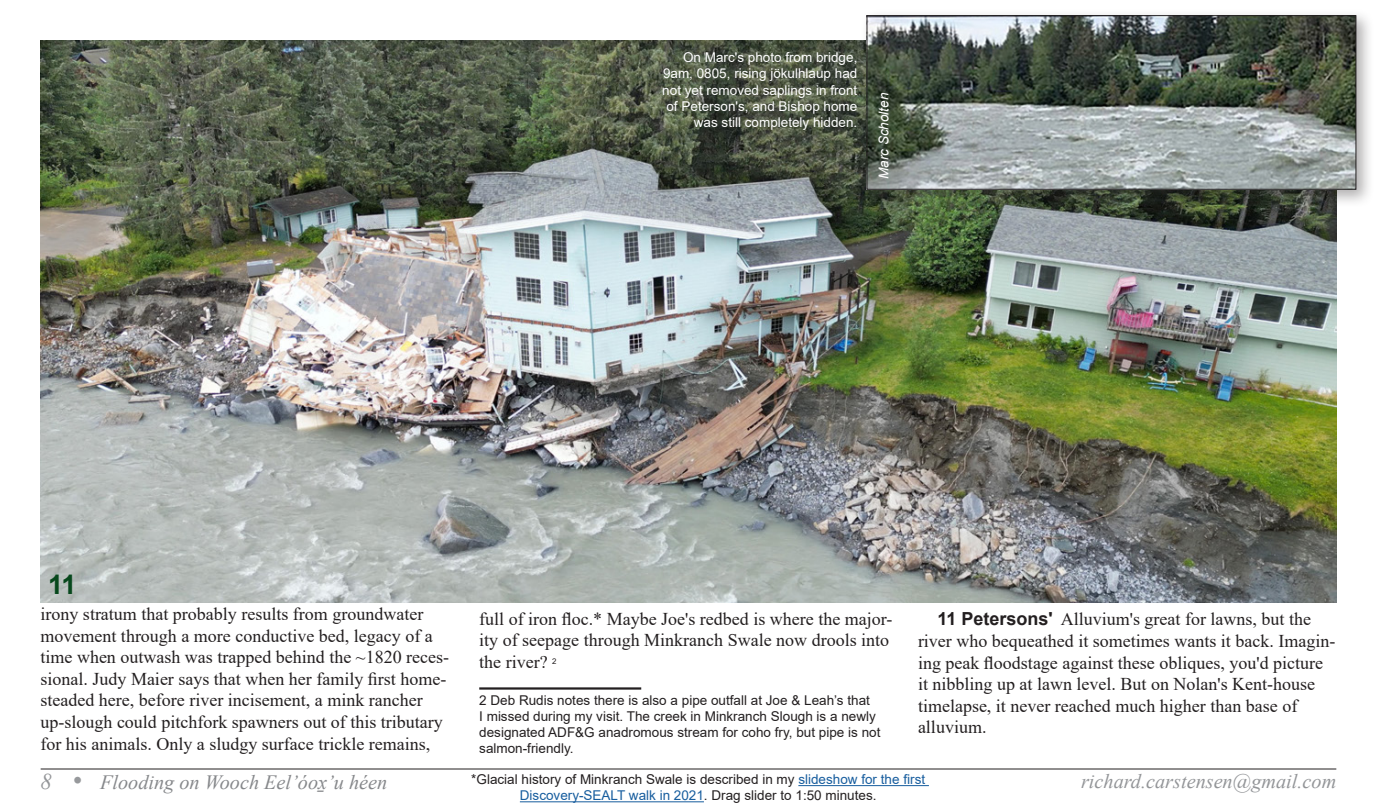
<style>
.page{position:relative;width:1377px;height:810px;background:#fff}
.page>*{position:absolute;margin:0;border:0;box-sizing:border-box;transform-origin:0 0}
.photonumber{font:700 27px "Arial";color:#07481c}
.t1{font:italic 20.25px "Times New Roman";color:#86888b}
.t2{font:italic 20.25px "Times New Roman";color:#939598}
.body{font:18px/21.6px "Times New Roman";color:#231f20}
.footnote{font:13.5px/16.2px "Arial";color:#231f20}
.footnote-2{font:13.5px/16.2px "Arial";color:#fff;text-align:right}
.photographer{font:italic 13.5px "Arial";color:#fff}
.body-2{font:7.88px "Arial";color:#231f20}
.s1{font-family:"Arial";font-weight:700}
.s2{font-size:22.5px;color:#939598}
.s3{font-size:27px;color:#97999c}
.s4{color:#175d9e}
</style>
<div class="page">
<hr style="left:41px;top:769px;width:1295px;height:1px;background:#231f20">
<img style="left:41px;top:40px;width:1295px;height:563px">
<hr style="left:479px;top:687px;width:162px;height:3px;background:#231f20">
<hr style="left:798px;top:785px;width:131px;height:1px;background:#175d9e">
<hr style="left:520px;top:801px;width:184px;height:1px;background:#175d9e">
<div style="left:860px;top:9px;width:515px;height:198px;background:#231f20;opacity:.35"></div>
<img style="left:869px;top:17px;width:485px;height:171px">
<div style="left:867px;top:15px;width:489px;height:175px;border:1px solid #231f20"></div>
<p class="footnote-2" style="left:662px;top:49px;width:197px">On Marc's photo from bridge,<br>9am, 0805, rising jökulhlaup had not yet removed saplings in front of Peterson's, and Bishop home was still completely hidden.</p>
<p class="photographer" style="left:875px;top:179px;width:88px;rotate:-90deg">Marc Scholten</p>
<p class="photonumber" style="left:48px;top:566px;width:30px">11</p>
<p class="body" style="left:40px;top:603px;width:410px">irony stratum that probably results from groundwater movement through a more conductive bed, legacy of a time when outwash was trapped behind the ~1820 reces&shy;sional. Judy Maier says that when her family first home&shy;steaded here, before river incisement, a mink rancher up-slough could pitchfork spawners out of this tributary for his animals. Only a sludgy surface trickle remains,</p>
<p class="body" style="left:479px;top:607px;width:415px">full of iron floc.* Maybe Joe's redbed is where the major&shy;ity of seepage through Minkranch Swale now drools into the river?</p>
<p class="body-2" style="left:552px;top:655px;width:6px">2</p>
<p class="footnote" style="left:479px;top:692px;width:403px">2 Deb Rudis notes there is also a pipe outfall at Joe &amp; Leah’s that<br>I missed during my visit. The creek in Minkranch Slough is a newly designated ADF&amp;G anadromous stream for coho fry, but pipe is not salmon-friendly.</p>
<p class="body" style="left:918px;top:608px;width:419px;text-indent:19px"><span class="s1">11 Petersons'</span> Alluvium's great for lawns, but the river who bequeathed it sometimes wants it back. Imagin&shy;ing peak floodstage against these obliques, you'd picture it nibbling up at lawn level. But on Nolan's Kent-house timelapse, it never reached much higher than base of alluvium.</p>
<p class="t1" style="left:41px;top:768px;width:348px"><span class="s2">8</span> <span class="s3">•</span> Flooding on Wooch Eelʼóox̱ʼu héen</p>
<p class="t2" style="left:1081px;top:768px;width:257px">richard.carstensen@gmail.com</p>
<p class="footnote" style="left:471px;top:771px;width:455px;text-align:center">*Glacial history of Minkranch Swale is described in my <span class="s4">slideshow for the first<br>Discovery-SEALT walk in 2021</span>. Drag slider to 1:50 minutes.</p>
</div>
